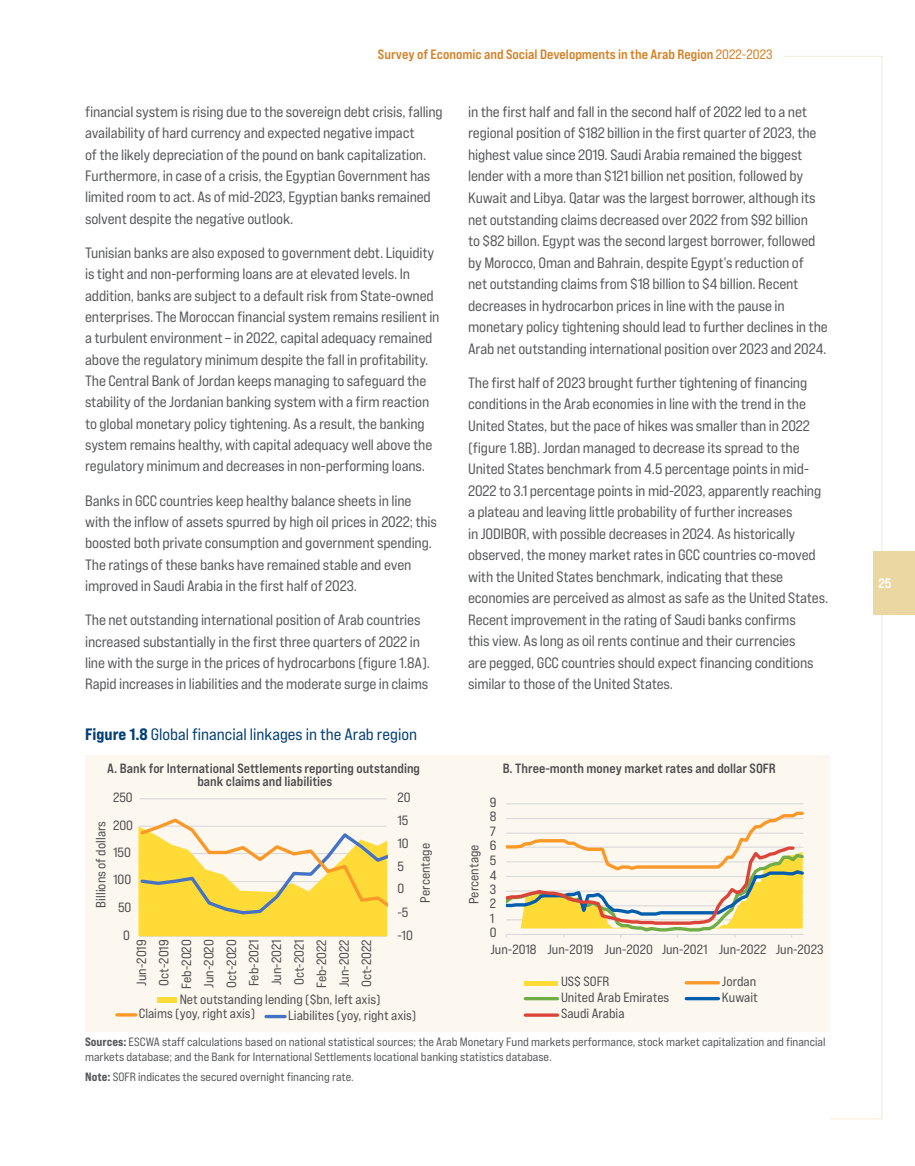
<style>
.page{position:relative;width:915px;height:1166px;background:#fff}
.page>*{position:absolute;margin:0;border:0;box-sizing:border-box;transform-origin:0 0}
.t1{font:expanded 16.5px "Bebas Neue Pro";color:#003f76}
.t2{font:expanded 15px/21.5px "Bebas Neue Pro";letter-spacing:-.01em;color:#58595b}
.t3{font:700 expanded 13.5px "Bebas Neue Pro";color:#d47e22}
.t4{font:700 expanded 13.5px "Bebas Neue Pro";color:#fff}
.t5{font:13.35px/22.5px "Bebas Neue Pro Exp Rg";color:#4d4d4d}
.t6{font:13.35px/13.4px "Bebas Neue Pro Exp Bd";color:#4d4d4d;text-align:center}
.t7{font:expanded 12px/15.3px "Bebas Neue Pro";color:#58595b}
.s1{font-weight:400}
.s2{font-weight:800}
</style>
<div class="page">
<svg style="left:784px;top:56px;width:98px;height:495px"></svg>
<svg style="left:829px;top:614px;width:53px;height:505px"></svg>
<div style="left:872px;top:551px;width:42px;height:63px;background:#ebd7a2"></div>
<div style="left:85px;top:755px;width:744px;height:276px;background:#fcf8f0"></div>
<hr style="left:139px;top:798px;width:247px;height:1px;background:#d9d9d9">
<div style="left:157px;top:997px;width:20px;height:6px;background:#ffdb38"></div>
<svg style="left:117px;top:1013px;width:19px;height:3px"></svg>
<hr style="left:266px;top:1014px;width:19px;height:3px;background:#4472c4">
<hr style="left:506px;top:803px;width:297px;height:1px;background:#d9d9d9">
<div style="left:524px;top:980px;width:33px;height:5px;background:#ffdb38"></div>
<svg style="left:686px;top:981px;width:32px;height:3px"></svg>
<svg style="left:525px;top:997px;width:32px;height:3px"></svg>
<svg style="left:686px;top:997px;width:32px;height:3px"></svg>
<hr style="left:525px;top:1013px;width:32px;height:3px;background:#dc4439">
<svg style="left:138px;top:811px;width:666px;height:126px"></svg>
<p class="t3" style="left:378px;top:46px;width:396px">Survey of Economic and Social Developments in the Arab Region <span class="s1">2022-2023</span></p>
<p class="t2" style="left:85px;top:101px;width:359px">financial system is rising due to the sovereign debt crisis, falling availability of hard currency and expected negative impact<br>of the likely depreciation of the pound on bank capitalization.<br>Furthermore, in case of a crisis, the Egyptian Government has limited room to act. As of mid-2023, Egyptian banks remained solvent despite the negative outlook.</p>
<p class="t2" style="left:85px;top:241px;width:356px">Tunisian banks are also exposed to government debt. Liquidity is tight and non-performing loans are at elevated levels. In addition, banks are subject to a default risk from State-owned enterprises. The Moroccan financial system remains resilient in a turbulent environment – in 2022, capital adequacy remained above the regulatory minimum despite the fall in profitability.<br>The Central Bank of Jordan keeps managing to safeguard the stability of the Jordanian banking system with a firm reaction to global monetary policy tightening. As a result, the banking system remains healthy, with capital adequacy well above the regulatory minimum and decreases in non-performing loans.</p>
<p class="t2" style="left:85px;top:489px;width:353px">Banks in GCC countries keep healthy balance sheets in line with the inflow of assets spurred by high oil prices in 2022; this boosted both private consumption and government spending.<br>The ratings of these banks have remained stable and even improved in Saudi Arabia in the first half of 2023.</p>
<p class="t2" style="left:85px;top:609px;width:346px">The net outstanding international position of Arab countries increased substantially in the first three quarters of 2022 in line with the surge in the prices of hydrocarbons (figure 1.8A).<br>Rapid increases in liabilities and the moderate surge in claims</p>
<p class="t2" style="left:468px;top:101px;width:361px">in the first half and fall in the second half of 2022 led to a net regional position of $182 billion in the first quarter of 2023, the highest value since 2019. Saudi Arabia remained the biggest lender with a more than $121 billion net position, followed by Kuwait and Libya. Qatar was the largest borrower, although its net outstanding claims decreased over 2022 from $92 billion<br>to $82 billon. Egypt was the second largest borrower, followed by Morocco, Oman and Bahrain, despite Egypt’s reduction of<br>net outstanding claims from $18 billion to $4 billion. Recent decreases in hydrocarbon prices in line with the pause in monetary policy tightening should lead to further declines in the Arab net outstanding international position over 2023 and 2024.</p>
<p class="t2" style="left:468px;top:371px;width:361px">The first half of 2023 brought further tightening of financing conditions in the Arab economies in line with the trend in the United States, but the pace of hikes was smaller than in 2022 (figure 1.8B). Jordan managed to decrease its spread to the United States benchmark from 4.5 percentage points in mid-2022 to 3.1 percentage points in mid-2023, apparently reaching a plateau and leaving little probability of further increases<br>in JODIBOR, with possible decreases in 2024. As historically observed, the money market rates in GCC countries co-moved with the United States benchmark, indicating that these economies are perceived as almost as safe as the United States.<br>Recent improvement in the rating of Saudi banks confirms<br>this view. As long as oil rents continue and their currencies<br>are pegged, GCC countries should expect financing conditions similar to those of the United States.</p>
<p class="t1" style="left:85px;top:724px;width:333px"><span class="s2">Figure 1.8</span> Global financial linkages in the Arab region</p>
<p class="t6" style="left:107px;top:761px;width:314px">A. Bank for International Settlements reporting outstanding bank claims and liabilities</p>
<p class="t6" style="left:502px;top:761px;width:274px">B. Three-month money market rates and dollar SOFR</p>
<p class="t5" style="left:113px;top:786px;width:21px">250</p>
<p class="t5" style="left:397px;top:786px;width:15px">20</p>
<p class="t5" style="left:490px;top:790px;width:8px">9</p>
<p class="t5" style="left:113px;top:813px;width:21px">200</p>
<p class="t5" style="left:89px;top:907px;width:88px;rotate:-90deg">Billions of dollars</p>
<p class="t5" style="left:113px;top:840px;width:19px">150</p>
<p class="t5" style="left:113px;top:868px;width:20px">100</p>
<p class="t5" style="left:118px;top:896px;width:15px">50</p>
<p class="t5" style="left:397px;top:808px;width:12px">15</p>
<p class="t5" style="left:397px;top:831px;width:13px">10</p>
<p class="t5" style="left:397px;top:854px;width:8px">5</p>
<p class="t5" style="left:397px;top:877px;width:8px">0</p>
<p class="t5" style="left:397px;top:900px;width:12px">-5</p>
<p class="t5" style="left:413px;top:902px;width:61px;rotate:-90deg">Percentage</p>
<p class="t5" style="left:462px;top:903px;width:61px;rotate:-90deg">Percentage</p>
<p class="t5" style="left:490px;top:804px;width:8px">8</p>
<p class="t5" style="left:490px;top:819px;width:8px">7</p>
<p class="t5" style="left:490px;top:833px;width:8px">6</p>
<p class="t5" style="left:490px;top:848px;width:8px">5</p>
<p class="t5" style="left:490px;top:863px;width:8px">4</p>
<p class="t5" style="left:490px;top:877px;width:8px">3</p>
<p class="t5" style="left:490px;top:891px;width:8px">2</p>
<p class="t5" style="left:490px;top:906px;width:6px">1</p>
<p class="t5" style="left:123px;top:923px;width:8px">0</p>
<p class="t5" style="left:130px;top:988px;width:51px;text-align:justify;rotate:-90deg">Jun-2019<br>Oct-2019<br>Feb-2020<br>Jun-2020<br>Oct-2020<br>Feb-2021<br>Jun-2021<br>Oct-2021<br>Feb-2022<br>Jun-2022<br>Oct-2022</p>
<p class="t5" style="left:397px;top:923px;width:17px">-10</p>
<p class="t5" style="left:139px;top:991px;width:243px;line-height:14.1px;text-indent:41px">Net outstanding lending ($bn, left axis)<br>Claims (yoy, right axis)</p>
<p class="t5" style="left:288px;top:1003px;width:130px">Liabilites (yoy, right axis)</p>
<p class="t5" style="left:490px;top:921px;width:8px">0</p>
<p class="t5" style="left:490px;top:937px;width:334px">Jun-2018 Jun-2019 Jun-2020 Jun-2021 Jun-2022 Jun-2023</p>
<p class="t5" style="left:561px;top:969px;width:50px">US$ SOFR</p>
<p class="t5" style="left:721px;top:969px;width:36px">Jordan</p>
<p class="t5" style="left:561px;top:985px;width:110px">United Arab Emirates</p>
<p class="t5" style="left:721px;top:985px;width:37px">Kuwait</p>
<p class="t5" style="left:561px;top:1001px;width:65px">Saudi Arabia</p>
<p class="t7" style="left:85px;top:1033px;width:741px"><span class="s2">Sources:</span> ESCWA staff calculations based on national statistical sources; the Arab Monetary Fund markets performance, stock market capitalization and financial markets database; and the Bank for International Settlements locational banking statistics database.</p>
<p class="t7" style="left:85px;top:1068px;width:270px"><span class="s2">Note:</span> SOFR indicates the secured overnight financing rate.</p>
<p class="t4" style="left:878px;top:574px;width:15px">25</p>
</div>
